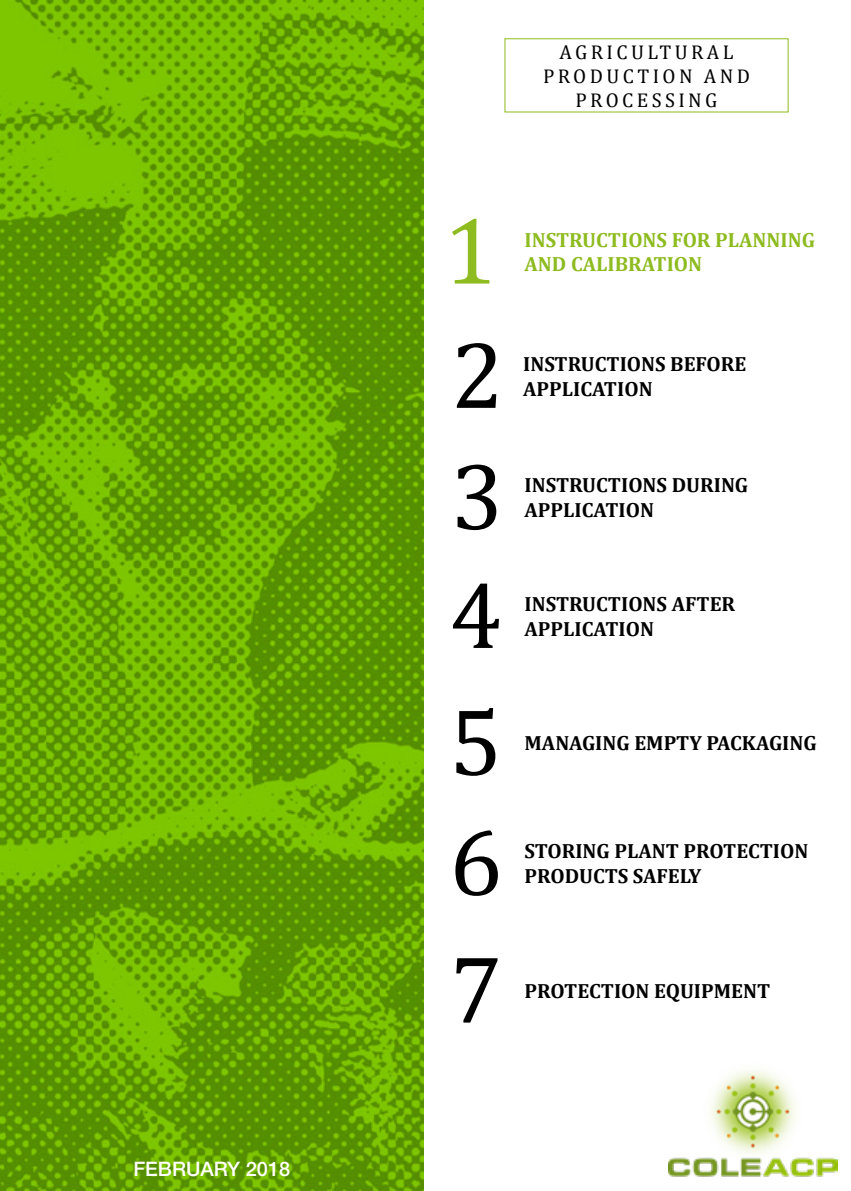
<style>
.page{position:relative;width:851px;height:1191px;background:#fff}
.page>*{position:absolute;margin:0;border:0;box-sizing:border-box;transform-origin:0 0}
.t1{font:96px/120px "Cambria";color:#000;text-align:justify}
.t2{font:96px "Cambria";color:#8ebb1f}
.t3{font:700 20.6px/24.6px "Cambria";color:#000}
.t4{font:700 20.6px "Cambria";color:#8ebb1f}
.t5{font:20px/24px "Cambria";letter-spacing:.17em;color:#000;text-align:center}
.t6{font:500 20px "Helvetica Neue LT Std";color:#fff}
</style>
<div class="page">
<img style="left:0;top:0;width:423px;height:1191px">
<img style="left:668px;top:1070px;width:169px;height:107px">
<p class="t6" style="left:133px;top:1157px;width:158px">FEBRUARY 2018</p>
<p class="t5" style="left:543px;top:40px;width:208px">AGRICULTURAL<br>PRODUCTION AND<br>PROCESSING</p>
<h1 class="t2" style="left:443px;top:194px;width:55px">1</h1>
<h1 class="t1" style="left:449px;top:315px;width:56px">2<br>3<br>4</h1>
<h1 class="t1" style="left:449px;top:680px;width:55px;line-height:123.6px">5<br>6<br>7</h1>
<p class="t4" style="left:524px;top:225px;width:292px">INSTRUCTIONS FOR PLANNING</p>
<p class="t4" style="left:524px;top:250px;width:179px">AND CALIBRATION</p>
<p class="t3" style="left:523px;top:351px;width:225px">INSTRUCTIONS BEFORE<br>APPLICATION</p>
<p class="t3" style="left:524px;top:472px;width:225px">INSTRUCTIONS DURING<br>APPLICATION</p>
<p class="t3" style="left:524px;top:591px;width:212px">INSTRUCTIONS AFTER<br>APPLICATION</p>
<p class="t3" style="left:524px;top:730px;width:294px">MANAGING EMPTY PACKAGING</p>
<p class="t3" style="left:524px;top:838px;width:285px">STORING PLANT PROTECTION<br>PRODUCTS SAFELY</p>
<p class="t3" style="left:524px;top:977px;width:247px">PROTECTION EQUIPMENT</p>
</div>
